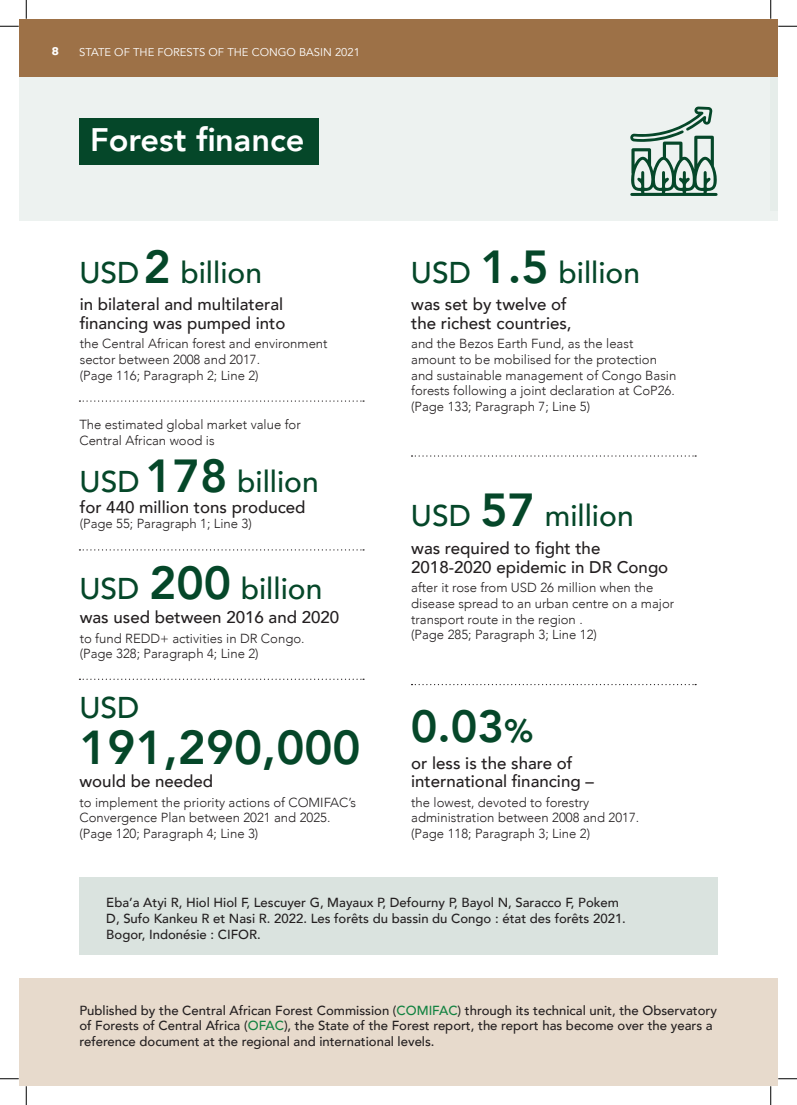
<style>
.page{position:relative;width:797px;height:1105px;background:#fff}
.page>*{position:absolute;margin:0;border:0;box-sizing:border-box;transform-origin:0 0}
.Body_Copy{font:800 47.5px "Avenir";color:#054729}
.Body_Copy-2{font:800 45px "Avenir";color:#054729}
.Heading_1_b{font:800 32.5px "Avenir";color:#fff}
.Body_Copy-3{font:500 30px "Avenir";color:#054729}
.Body_Text{font:500 16.88px/18.8px "Avenir";color:#231f20}
.Body_Text-2{font:300 13.12px/15.8px "Avenir";color:#231f20}
.Body_Text-3{font:500 13.12px/15.8px "Avenir";color:#231f20}
.t1{font:700 12.5px "Baloo 2";color:#fff}
.t2{font:11.25px "Avenir";color:#fff}
.s1{font-weight:800;font-size:46.25px}
.s2{font-size:32.12px}
.s3{color:#128240}
</style>
<div class="page">
<div style="left:19px;top:56px;width:758px;height:165px;background:#edf2f0"></div>
<div style="left:770px;top:69px;width:7px;height:142px;background:#e6edea"></div>
<div style="left:19px;top:19px;width:758px;height:58px;background:#9d7147"></div>
<div style="left:79px;top:118px;width:240px;height:47px;background:#054729"></div>
<div style="left:19px;top:979px;width:758px;height:107px;background:#e7dacc"></div>
<div style="left:79px;top:878px;width:638px;height:77px;background:#dae3df"></div>
<svg style="left:79px;top:400px;width:285px;height:2px"></svg>
<svg style="left:411px;top:455px;width:285px;height:2px"></svg>
<svg style="left:411px;top:684px;width:285px;height:1px"></svg>
<svg style="left:79px;top:549px;width:285px;height:1px"></svg>
<svg style="left:79px;top:679px;width:285px;height:1px"></svg>
<svg style="left:630px;top:106px;width:87px;height:90px"></svg>
<svg style="left:0;top:25px;width:19px;height:2px"></svg>
<svg style="left:778px;top:25px;width:19px;height:2px"></svg>
<svg style="left:0;top:1078px;width:19px;height:1px"></svg>
<svg style="left:778px;top:1078px;width:19px;height:1px"></svg>
<svg style="left:25px;top:0;width:2px;height:19px"></svg>
<svg style="left:25px;top:1086px;width:2px;height:19px"></svg>
<svg style="left:770px;top:0;width:1px;height:19px"></svg>
<svg style="left:770px;top:1086px;width:1px;height:19px"></svg>
<p class="t1" style="left:52px;top:44px;width:9px">8</p>
<p class="t2" style="left:79px;top:46px;width:282px">STATE OF THE FORESTS OF THE CONGO BASIN 2021</p>
<p class="Heading_1_b" style="left:90px;top:114px;width:216px">Forest finance</p>
<p class="Body_Copy-3" style="left:79px;top:246px;width:184px">USD<span class="s1">2</span> billion</p>
<p class="Body_Text" style="left:80px;top:294px;width:207px">in bilateral and multilateral financing was pumped into</p>
<p class="Body_Text-2" style="left:80px;top:336px;width:249px">the Central African forest and environment sector between 2008 and 2017.<br>(Page 116; Paragraph 2; Line 2)</p>
<p class="Body_Text-2" style="left:79px;top:416px;width:223px">The estimated global market value for<br>Central African wood is</p>
<p class="Body_Copy-3" style="left:80px;top:456px;width:241px">USD <span class="s1">178</span> billion</p>
<p class="Body_Text" style="left:80px;top:496px;width:227px">for 440 million tons produced</p>
<p class="Body_Text-2" style="left:80px;top:516px;width:174px">(Page 55; Paragraph 1; Line 3)</p>
<p class="Body_Copy-3" style="left:79px;top:563px;width:244px">USD <span class="s1">200</span> billion</p>
<p class="Body_Text" style="left:80px;top:607px;width:261px">was used between 2016 and 2020</p>
<p class="Body_Text-2" style="left:80px;top:630px;width:226px">to fund REDD+ activities in DR Congo. (Page 328; Paragraph 4; Line 2)</p>
<p class="Body_Copy-3" style="left:79px;top:681px;width:62px">USD</p>
<p class="Body_Copy" style="left:79px;top:711px;width:283px">191,290,000</p>
<p class="Body_Text" style="left:79px;top:771px;width:135px">would be needed</p>
<p class="Body_Text-2" style="left:79px;top:794px;width:278px">to implement the priority actions of COMIFAC’s<br>Convergence Plan between 2021 and 2025. (Page 120; Paragraph 4; Line 3)</p>
<p class="Body_Copy-3" style="left:411px;top:246px;width:231px">USD <span class="s1">1.5</span> billion</p>
<p class="Body_Text" style="left:411px;top:294px;width:162px">was set by twelve of the richest countries,</p>
<p class="Body_Text-2" style="left:411px;top:336px;width:267px">and the Bezos Earth Fund, as the least amount to be mobilised for the protection and sustainable management of Congo Basin forests following a joint declaration at CoP26. (Page 133; Paragraph 7; Line 5)</p>
<p class="Body_Copy-3" style="left:411px;top:490px;width:224px">USD <span class="s1">57</span> million</p>
<p class="Body_Text" style="left:411px;top:538px;width:259px">was required to fight the<br>2018-2020 epidemic in DR Congo</p>
<p class="Body_Text-2" style="left:411px;top:580px;width:264px">after it rose from USD 26 million when the disease spread to an urban centre on a major transport route in the region .<br>(Page 285; Paragraph 3; Line 12)</p>
<p class="Body_Copy-2" style="left:411px;top:691px;width:124px">0.03<span class="s2">%</span></p>
<p class="Body_Text" style="left:411px;top:752px;width:184px">or less is the share of international financing –</p>
<p class="Body_Text-2" style="left:411px;top:794px;width:229px">the lowest, devoted to forestry administration between 2008 and 2017. (Page 118; Paragraph 3; Line 2)</p>
<p class="Body_Text-3" style="left:106px;top:894px;width:521px">Eba’a Atyi R, Hiol Hiol F, Lescuyer G, Mayaux P, Defourny P, Bayol N, Saracco F, Pokem<br>D, Sufo Kankeu R et Nasi R. 2022. Les forêts du bassin du Congo : état des forêts 2021.<br>Bogor, Indonésie : CIFOR.</p>
<p class="Body_Text-3" style="left:79px;top:1001px;width:639px">Published by the Central African Forest Commission (<span class="s3">COMIFAC</span>) through its technical unit, the Observatory of Forests of Central Africa (<span class="s3">OFAC</span>), the State of the Forest report, the report has become over the years a reference document at the regional and international levels.</p>
</div>
